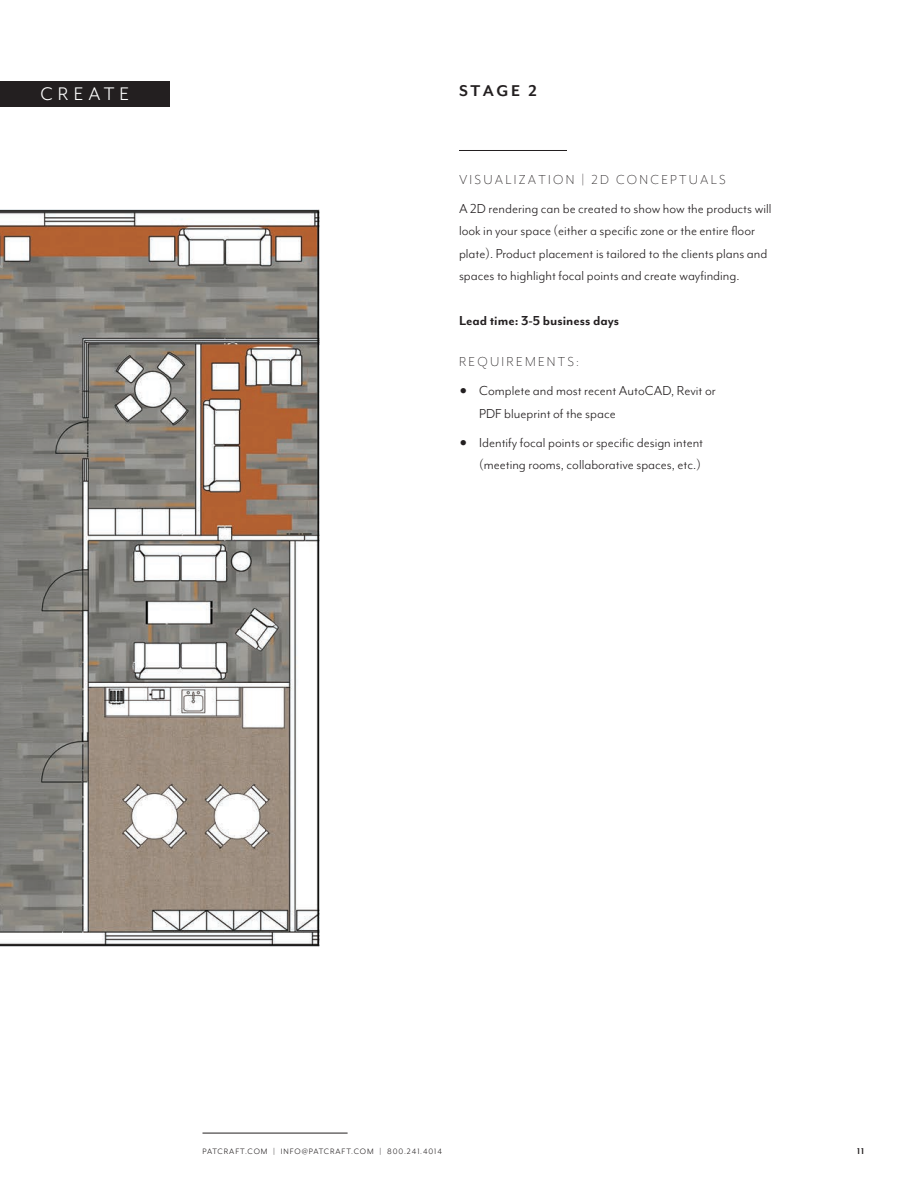
<style>
.page{position:relative;width:918px;height:1188px;background:#fff}
.page>*{position:absolute;margin:0;border:0;box-sizing:border-box;transform-origin:0 0}
.t1{font:21px "Mr Eaves Mod OT";letter-spacing:.24em;color:#fff}
.t2{font:700 18px "Mr Eaves Mod OT";letter-spacing:.14em;color:#231f20}
.t3{font:15px/22.5px "Mr Eaves Mod OT";color:#231f20}
.t4{font:300 15px "Mr Eaves Mod OT";letter-spacing:.15em;color:#231f20}
.t5{font:700 15px "Mr Eaves Mod OT";color:#231f20}
.t6{font:700 9.75px "Mr Eaves Mod OT";color:#231f20}
.t7{font:9px "Mr Eaves Mod OT";letter-spacing:.1em;color:#231f20}
.s1{font-weight:700;font-size:30px}
</style>
<div class="page">
<img style="left:0;top:209px;width:320px;height:737px">
<hr style="left:459px;top:150px;width:108px;height:1px;background:#231f20">
<div style="left:0;top:81px;width:170px;height:26px;background:#231f20"></div>
<hr style="left:202px;top:1133px;width:146px;height:1px;background:#231f20">
<h1 class="t1" style="left:40px;top:83px;width:90px">CREATE</h1>
<p class="t2" style="left:459px;top:81px;width:79px">STAGE 2</p>
<p class="t4" style="left:459px;top:171px;width:268px">VISUALIZATION | 2D CONCEPTUALS</p>
<p class="t3" style="left:459px;top:197px;width:314px">A 2D rendering can be created to show how the products will look in your space (either a specific zone or the entire floor plate). Product placement is tailored to the clients plans and spaces to highlight focal points and create wayfinding.</p>
<p class="t5" style="left:459px;top:313px;width:162px">Lead time: 3-5 business days</p>
<p class="t4" style="left:459px;top:353px;width:122px">REQUIREMENTS:</p>
<p class="t3" style="left:479px;top:380px;width:238px;text-indent:-20px"><span class="s1">•</span> Complete and most recent AutoCAD, Revit or<br>PDF blueprint of the space</p>
<p class="t3" style="left:459px;top:431px;width:246px;text-align:right"><span class="s1">•</span> Identify focal points or specific design intent (meeting rooms, collaborative spaces, etc.)</p>
<p class="t7" style="left:202px;top:1146px;width:241px">PATCRAFT.COM | INFO@PATCRAFT.COM | 800.241.4014</p>
<p class="t6" style="left:857px;top:1146px;width:9px">11</p>
</div>
